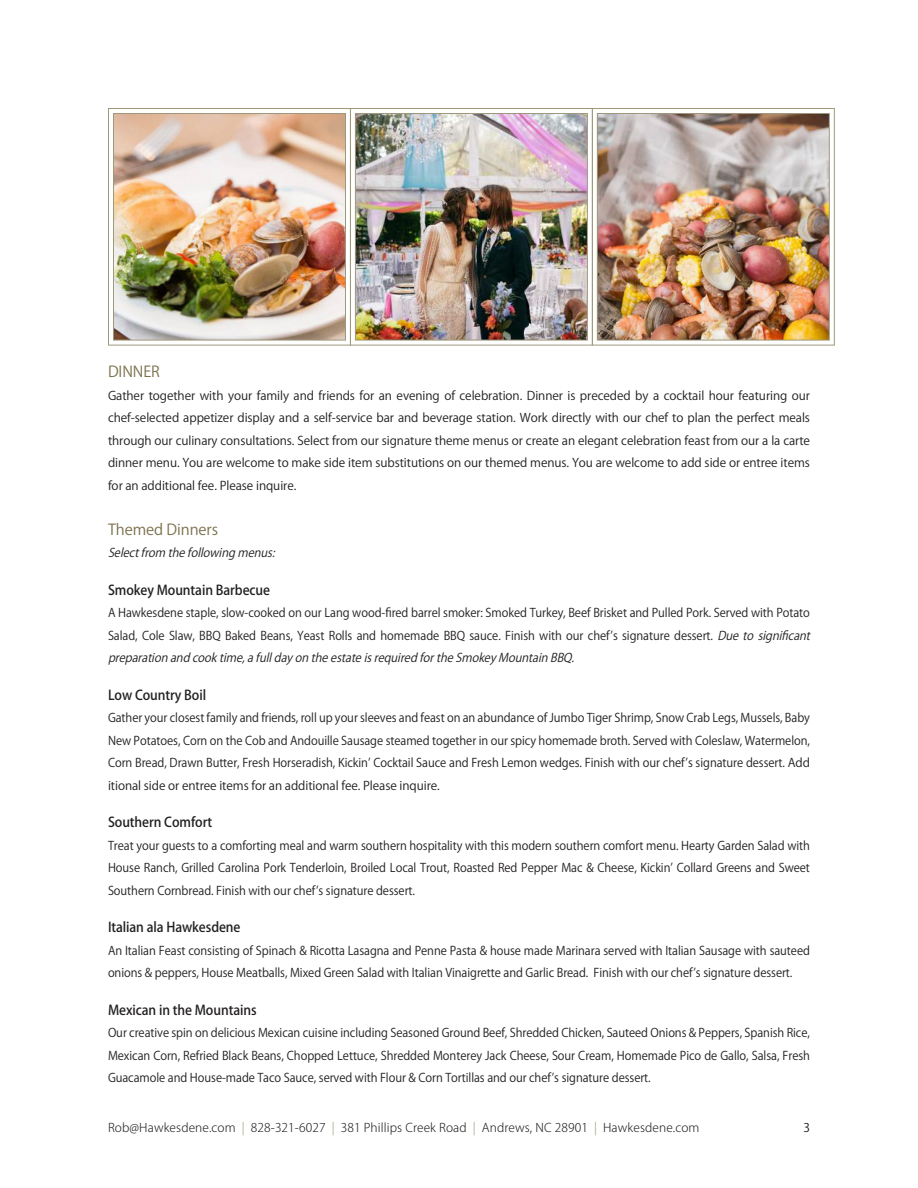
<style>
.page{position:relative;width:918px;height:1188px;background:#fff}
.page>*{position:absolute;margin:0;border:0;box-sizing:border-box;transform-origin:0 0}
.t1{font:15px "Koz Go Pr 6 N";letter-spacing:-.005em;color:#7b714c}
.t2{font:500 13.5px "Koz Go Pr 6 N";letter-spacing:-.005em;color:#221f1f;scale:.95 1}
.t3{font:12px/22.5px "Koz Go Pr 6 N";letter-spacing:-.005em;color:#221f1f;text-align:justify;scale:.95 1}
.t4{font:12px/22.5px "Koz Go Pr 6 N";letter-spacing:-.005em;color:#221f1f;text-align:justify}
.t5{font:300 12px "Koz Go Pro";letter-spacing:.01em;color:#221f1f}
.t6{font:italic 12px "Koz Go Pr 6 N";color:#221f1f;scale:.95 1}
.t7{font:12px "Koz Go Pro";color:#221f1f}
.s1{font-style:italic}
.s2{color:#9f997c}
</style>
<div class="page">
<svg style="left:593px;top:108px;width:242px;height:238px"></svg>
<img style="left:596px;top:112px;width:234px;height:229px">
<svg style="left:352px;top:108px;width:241px;height:238px"></svg>
<img style="left:354px;top:112px;width:234px;height:229px">
<svg style="left:108px;top:108px;width:244px;height:238px"></svg>
<img style="left:112px;top:112px;width:235px;height:229px">
<p class="t1" style="left:108px;top:363px;width:53px">DINNER</p>
<p class="t4" style="left:108px;top:384px;width:704px">Gather together with your family and friends for an evening of celebration. Dinner is preceded by a cocktail hour featuring our chef-selected appetizer display and a self-service bar and beverage station. Work directly with our chef to plan the perfect meals through our culinary consultations. Select from our signature theme menus or create an elegant celebration feast from our a la carte dinner menu. You are welcome to make side item substitutions on our themed menus. You are welcome to add side or entree items for an additional fee. Please inquire.</p>
<p class="t1" style="left:108px;top:521px;width:112px">Themed Dinners</p>
<p class="t6" style="left:108px;top:546px;width:182px">Selectfrom thefollowingmenus:</p>
<p class="t2" style="left:108px;top:582px;width:172px">Smokey Mountain Barbecue</p>
<p class="t3" style="left:108px;top:602px;width:745px;text-align:left">A Hawkesdene staple, slow-cooked on our Lang wood-fired barrel smoker: Smoked Turkey, Beef Brisket and Pulled Pork. Served with Potato<br>Salad, Cole Slaw, BBQ Baked Beans, Yeast Rolls and homemade BBQ sauce. Finish with our chef’s signature dessert. <span class="s1">Duetosignificant preparationandcooktime,afulldayontheestateisrequiredfortheSmokeyMountainBBQ.</span></p>
<p class="t2" style="left:108px;top:687px;width:105px">Low Country Boil</p>
<p class="t3" style="left:108px;top:707px;width:740px">Gather your closest family and friends, roll up your sleeves and feast on an abundance of Jumbo Tiger Shrimp, Snow Crab Legs, Mussels, Baby New Potatoes, Corn on the Cob and Andouille Sausage steamed together in our spicy homemade broth. Served with Coleslaw, Watermelon, Corn Bread, Drawn Butter, Fresh Horseradish, Kickin’ Cocktail Sauce and Fresh Lemon wedges. Finish with our chef’s signature dessert. Add itional side or entree items for an additional fee. Please inquire.</p>
<p class="t2" style="left:108px;top:815px;width:111px">Southern Comfort</p>
<p class="t3" style="left:108px;top:834px;width:740px">Treat your guests to a comforting meal and warm southern hospitality with this modern southern comfort menu. Hearty Garden Salad with House Ranch, Grilled Carolina Pork Tenderloin, Broiled Local Trout, Roasted Red Pepper Mac &amp; Cheese, Kickin’ Collard Greens and Sweet Southern Cornbread. Finish with our chef’s signature dessert.</p>
<p class="t2" style="left:108px;top:920px;width:141px">Italian ala Hawkesdene</p>
<p class="t3" style="left:108px;top:939px;width:740px">An Italian Feast consisting of Spinach &amp; Ricotta Lasagna and Penne Pasta &amp; house made Marinara served with Italian Sausage with sauteed onions &amp; peppers, House Meatballs, Mixed Green Salad with Italian Vinaigrette and Garlic Bread. Finish with our chef’s signature dessert.</p>
<p class="t2" style="left:108px;top:1002px;width:158px">Mexican in the Mountains</p>
<p class="t3" style="left:108px;top:1022px;width:740px">Our creative spin on delicious Mexican cuisine including Seasoned Ground Beef, Shredded Chicken, Sauteed Onions &amp; Peppers, Spanish Rice, Mexican Corn, Refried Black Beans, Chopped Lettuce, Shredded Monterey Jack Cheese, Sour Cream, Homemade Pico de Gallo, Salsa, Fresh Guacamole and House-made Taco Sauce, served with Flour &amp; Corn Tortillas and our chef’s signature dessert.</p>
<p class="t5" style="left:108px;top:1119px;width:593px">Rob@Hawkesdene.com <span class="s2">|</span> 828-321-6027 <span class="s2">|</span> 381 Phillips Creek Road <span class="s2">|</span> Andrews, NC 28901 <span class="s2">|</span> Hawkesdene.com</p>
<p class="t7" style="left:803px;top:1120px;width:8px">3</p>
</div>
